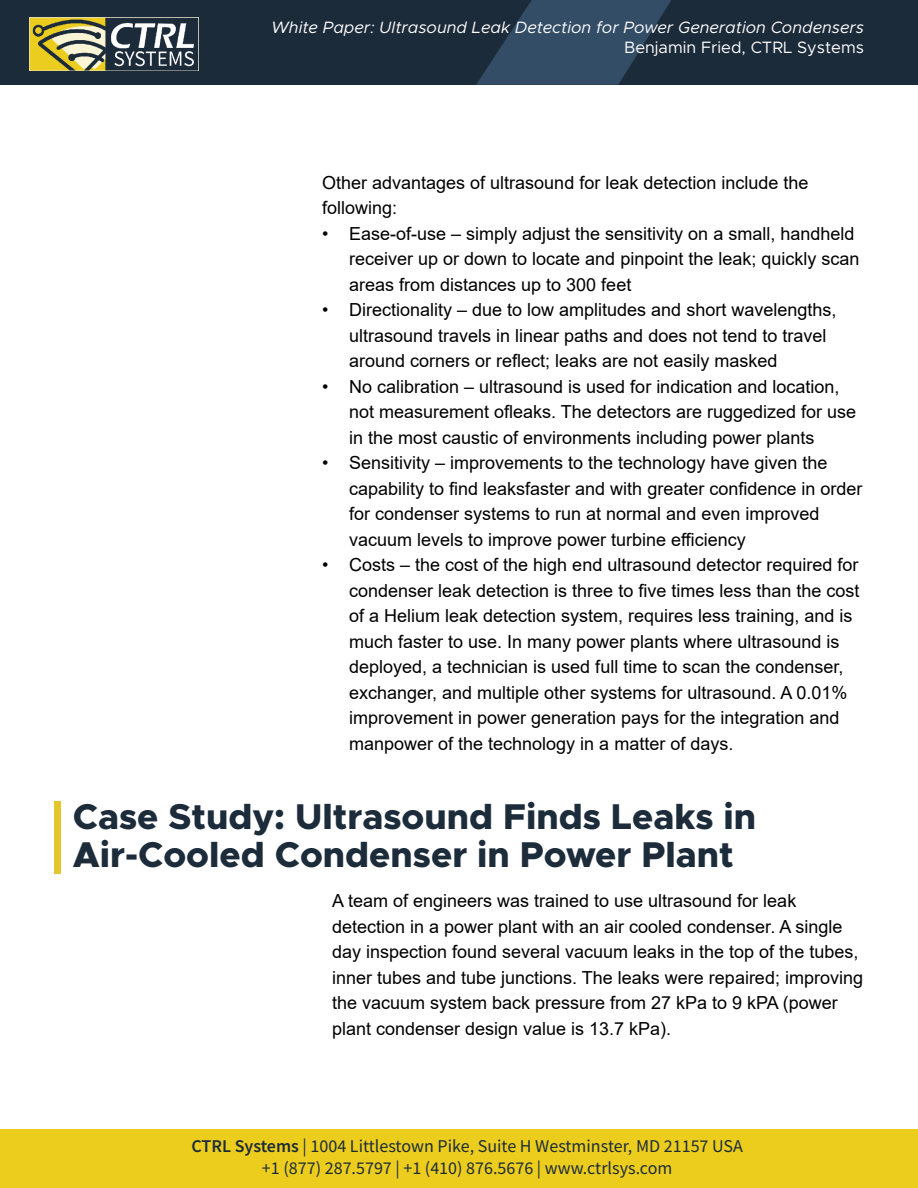
<style>
.page{position:relative;width:918px;height:1188px;background:#fff}
.page>*{position:absolute;margin:0;border:0;box-sizing:border-box;transform-origin:0 0}
.t1{font:800 36px/37.5px "Metropolis";color:#1c2c3a}
.t2{font:18px/25.5px "Arial";color:#000}
.t3{font:18px/21.6px "Source Sans Pro";color:#1c2b3a;text-align:center}
.t4{font:italic 16.5px "Metropolis";color:#fff}
.t5{font:16.5px "Metropolis";color:#fff}
.s1{font-weight:600}
</style>
<div class="page">
<div style="left:0;top:0;width:918px;height:85px;background:#1c2b3a"></div>
<svg style="left:476px;top:0;width:195px;height:85px"></svg>
<img style="left:29px;top:18px;width:170px;height:52px">
<div style="left:0;top:1129px;width:918px;height:59px;background:#eccd1e"></div>
<div style="left:54px;top:801px;width:7px;height:73px;background:#e2c72b"></div>
<p class="t4" style="left:271px;top:17px;width:594px">White Paper: Ultrasound Leak Detection for Power Generation Condensers</p>
<p class="t5" style="left:624px;top:37px;width:241px">Benjamin Fried, CTRL Systems</p>
<p class="t2" style="left:322px;top:170px;width:488px">Other advantages of ultrasound for leak detection include the following:</p>
<p class="t2" style="left:349px;top:221px;width:512px;text-indent:-27px">• Ease-of-use – simply adjust the sensitivity on a small, handheld receiver up or down to locate and pinpoint the leak; quickly scan areas from distances up to 300 feet</p>
<p class="t2" style="left:349px;top:297px;width:489px;text-indent:-27px">• Directionality – due to low amplitudes and short wavelengths, ultrasound travels in linear paths and does not tend to travel around corners or reflect; leaks are not easily masked</p>
<p class="t2" style="left:349px;top:374px;width:508px;text-indent:-27px">• No calibration – ultrasound is used for indication and location, not measurement ofleaks. The detectors are ruggedized for use in the most caustic of environments including power plants</p>
<p class="t2" style="left:349px;top:450px;width:515px;text-indent:-27px">• Sensitivity – improvements to the technology have given the capability to find leaksfaster and with greater confidence in order for condenser systems to run at normal and even improved vacuum levels to improve power turbine efficiency</p>
<p class="t2" style="left:349px;top:552px;width:512px;text-indent:-27px">• Costs – the cost of the high end ultrasound detector required for condenser leak detection is three to five times less than the cost of a Helium leak detection system, requires less training, and is much faster to use. In many power plants where ultrasound is deployed, a technician is used full time to scan the condenser, exchanger, and multiple other systems for ultrasound. A 0.01% improvement in power generation pays for the integration and manpower of the technology in a matter of days.</p>
<p class="t1" style="left:73px;top:798px;width:685px">Case Study: Ultrasound Finds Leaks in<br>Air-Cooled Condenser in Power Plant</p>
<p class="t2" style="left:332px;top:888px;width:532px">A team of engineers was trained to use ultrasound for leak detection in a power plant with an air cooled condenser. A single day inspection found several vacuum leaks in the top of the tubes, inner tubes and tube junctions. The leaks were repaired; improving the vacuum system back pressure from 27 kPa to 9 kPA (power plant condenser design value is 13.7 kPa).</p>
<p class="t3" style="left:191px;top:1135px;width:553px"><span class="s1">CTRL Systems</span> | 1004 Littlestown Pike, Suite H Westminster, MD 21157 USA +1 (877) 287.5797 | +1 (410) 876.5676 | www.ctrlsys.com</p>
</div>
